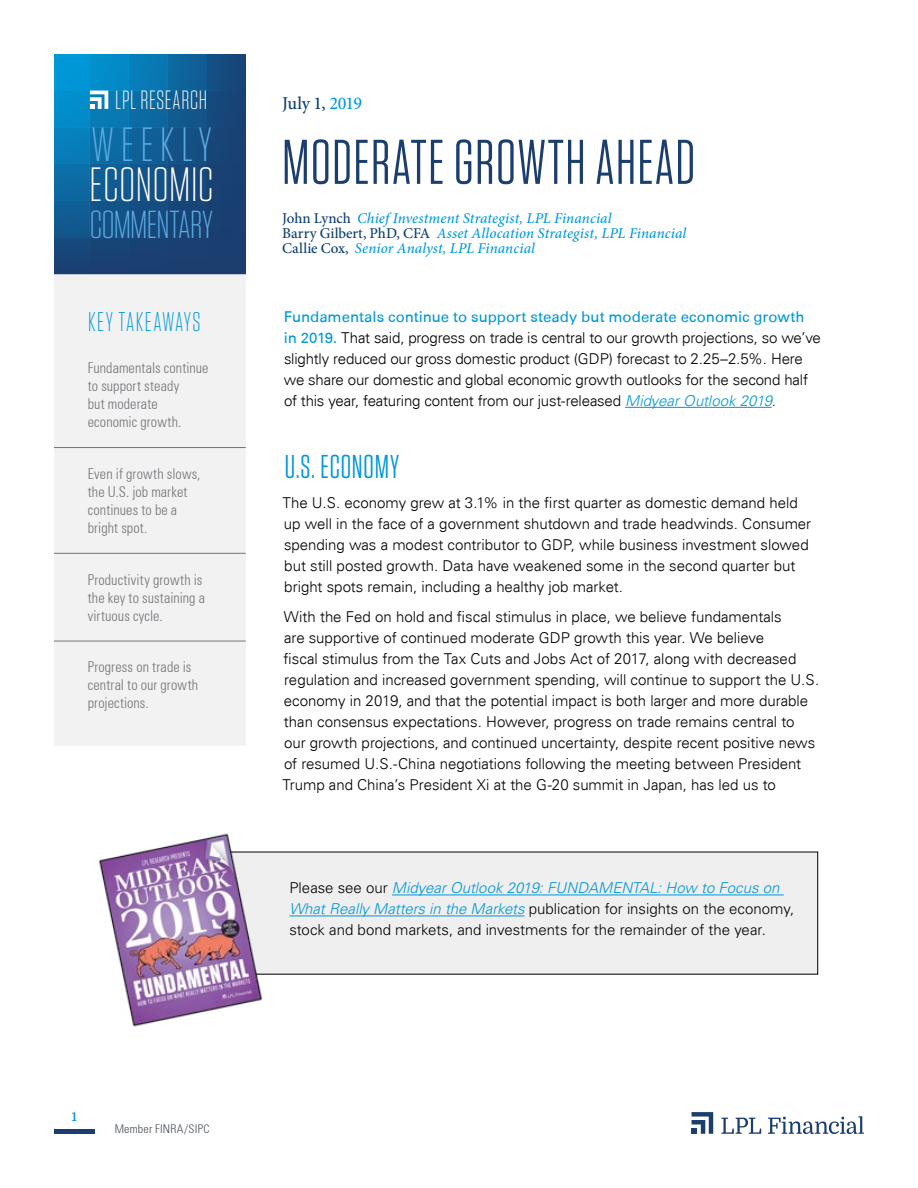
<style>
.page{position:relative;width:918px;height:1188px;background:#fff}
.page>*{position:absolute;margin:0;border:0;box-sizing:border-box;transform-origin:0 0}
.t1{font:63px "Tungsten Narrow";letter-spacing:.025em;color:#1b3e6f}
.t2{font:300 48px "Tungsten Narrow";letter-spacing:.015em;color:#fff;scale:1.04 1}
.t3{font:300 48px "Tungsten Narrow";letter-spacing:.135em;color:#5cabe2;scale:1.04 1}
.t4{font:300 39px "Tungsten Narrow";letter-spacing:-.015em;color:#5cabe2;scale:1.04 1}
.t5{font:33px "Tungsten Narrow";letter-spacing:.025em;color:#0098d8}
.t6{font:300 27px "Tungsten Narrow";letter-spacing:.055em;color:#0098d8}
.t7{font:300 26.25px "Tungsten Narrow";letter-spacing:.025em;color:#fff}
.t8{font:500 18px "Minion Pro";letter-spacing:-.03em;color:#0a3f72}
.t9{font:300 15px/21px "Univers";letter-spacing:-.005em;color:#000}
.t10{font:300 condensed 15px/18px "Univers 47";letter-spacing:.01em;color:#4b4f54;scale:.95 1}
.t11{font:300 15px/21px "Univers LT Std";color:#000}
.t12{font:italic 500 15px/15px "Minion Pro";letter-spacing:.005em;color:#009ade}
.t13{font:15px "Univers 55 Roman";color:#0098d8}
.t14{font:300 condensed 12px "Univers 47";letter-spacing:.02em;color:#484f55}
.t15{font:700 12px "Domine";color:#0098d8}
.s1{color:#009ade}
.s2{font-style:normal;color:#0a3f72}
.s3{font-family:"Univers 55 Roman";font-weight:400;color:#0098d8}
.s4{font-family:"Univers LT Std";font-style:italic;color:#0096d6}
.s5{font-style:italic;color:#0096d6}
</style>
<div class="page">
<hr style="left:54px;top:1130px;width:40px;height:4px;background:#1b3e6f">
<svg style="left:90px;top:54px;width:39px;height:220px;background:#0d6ca5"></svg>
<div style="left:209px;top:54px;width:37px;height:220px;background:#184476"></div>
<svg style="left:168px;top:54px;width:38px;height:220px;background:#135387"></svg>
<svg style="left:129px;top:54px;width:39px;height:220px;background:#0f6198"></svg>
<svg style="left:54px;top:54px;width:36px;height:220px;background:#0878b3"></svg>
<div style="left:54px;top:164px;width:192px;height:36px;background:linear-gradient(to right,#0c6ca5,#1b3b6c)"></div>
<div style="left:54px;top:200px;width:192px;height:38px;background:linear-gradient(to right,#105c92,#1a3b6c)"></div>
<div style="left:54px;top:127px;width:192px;height:37px;background:linear-gradient(to right,#0582be,#1b3c6d)"></div>
<svg style="left:90px;top:91px;width:18px;height:18px"></svg>
<svg style="left:692px;top:1112px;width:21px;height:22px"></svg>
<svg style="left:721px;top:1118px;width:40px;height:16px"></svg>
<svg style="left:768px;top:1116px;width:96px;height:18px"></svg>
<hr style="left:625px;top:407px;width:147px;height:1px;background:#0096d6">
<div style="left:54px;top:275px;width:192px;height:471px;background:#efeff0"></div>
<hr style="left:54px;top:447px;width:192px;height:1px;background:#4b4f54">
<hr style="left:54px;top:553px;width:192px;height:1px;background:#4b4f54">
<hr style="left:54px;top:641px;width:192px;height:1px;background:#4b4f54">
<div style="left:213px;top:852px;width:605px;height:122px;background:#efeff0"></div>
<hr style="left:392px;top:895px;width:392px;height:1px;background:#0096d6">
<hr style="left:289px;top:916px;width:236px;height:1px;background:#0096d6">
<img style="left:98px;top:833px;width:169px;height:194px">
<h3 class="t7" style="left:115px;top:87px;width:93px">LPL RESEARCH</h3>
<h2 class="t3" style="left:91px;top:121px;width:117px">WEEKLY</h2>
<h2 class="t2" style="left:90px;top:161px;width:121px">ECONOMIC</h2>
<h3 class="t4" style="left:90px;top:205px;width:120px">COMMENTARY</h3>
<h3 class="t6" style="left:88px;top:308px;width:114px">KEY TAKEAWAYS</h3>
<p class="t10" style="left:88px;top:359px;width:129px">Fundamentals continue to support steady<br>but moderate economic growth.</p>
<p class="t10" style="left:88px;top:465px;width:120px">Even if growth slows, the U.S. job market continues to be a bright spot.</p>
<p class="t10" style="left:88px;top:570px;width:125px">Productivity growth is the key to sustaining a virtuous cycle.</p>
<p class="t10" style="left:88px;top:658px;width:118px">Progress on trade is central to our growth projections.</p>
<p class="t15" style="left:72px;top:1110px;width:6px">1</p>
<p class="t14" style="left:115px;top:1122px;width:96px">Member FINRA/SIPC</p>
<p class="t8" style="left:282px;top:91px;width:81px">July 1, <span class="s1">2019</span></p>
<h1 class="t1" style="left:282px;top:131px;width:415px">MODERATE GROWTH AHEAD</h1>
<p class="t12" style="left:282px;top:210px;width:406px"><span class="s2">John Lynch</span> Chief Investment Strategist, LPL Financial<br><span class="s2">Barry Gilbert, PhD, CFA</span> Asset Allocation Strategist, LPL Financial<br><span class="s2">Callie Cox,</span> Senior Analyst, LPL Financial</p>
<p class="t13" style="left:284px;top:308px;width:522px">Fundamentals continue to support steady but moderate economic growth</p>
<p class="t9" style="left:284px;top:327px;width:539px"><span class="s3">in 2019.</span> That said, progress on trade is central to our growth projections, so we’ve slightly reduced our gross domestic product (GDP) forecast to 2.25–2.5%. Here we share our domestic and global economic growth outlooks for the second half of this year, featuring content from our just-released <span class="s4">Midyear Outlook 2019</span>.</p>
<h3 class="t5" style="left:285px;top:450px;width:116px">U.S. ECONOMY</h3>
<p class="t9" style="left:282px;top:492px;width:530px">The U.S. economy grew at 3.1% in the first quarter as domestic demand held up well in the face of a government shutdown and trade headwinds. Consumer spending was a modest contributor to GDP, while business investment slowed but still posted growth. Data have weakened some in the second quarter but bright spots remain, including a healthy job market.</p>
<p class="t9" style="left:282px;top:606px;width:538px">With the Fed on hold and fiscal stimulus in place, we believe fundamentals<br>are supportive of continued moderate GDP growth this year. We believe<br>fiscal stimulus from the Tax Cuts and Jobs Act of 2017, along with decreased regulation and increased government spending, will continue to support the U.S. economy in 2019, and that the potential impact is both larger and more durable than consensus expectations. However, progress on trade remains central to<br>our growth projections, and continued uncertainty, despite recent positive news of resumed U.S.-China negotiations following the meeting between President Trump and China’s President Xi at the G-20 summit in Japan, has led us to</p>
<p class="t11" style="left:289px;top:878px;width:506px">Please see our <span class="s5">Midyear Outlook 2019: FUNDAMENTAL: How to Focus on<br>What Really Matters in the Markets</span> publication for insights on the economy, stock and bond markets, and investments for the remainder of the year.</p>
</div>
